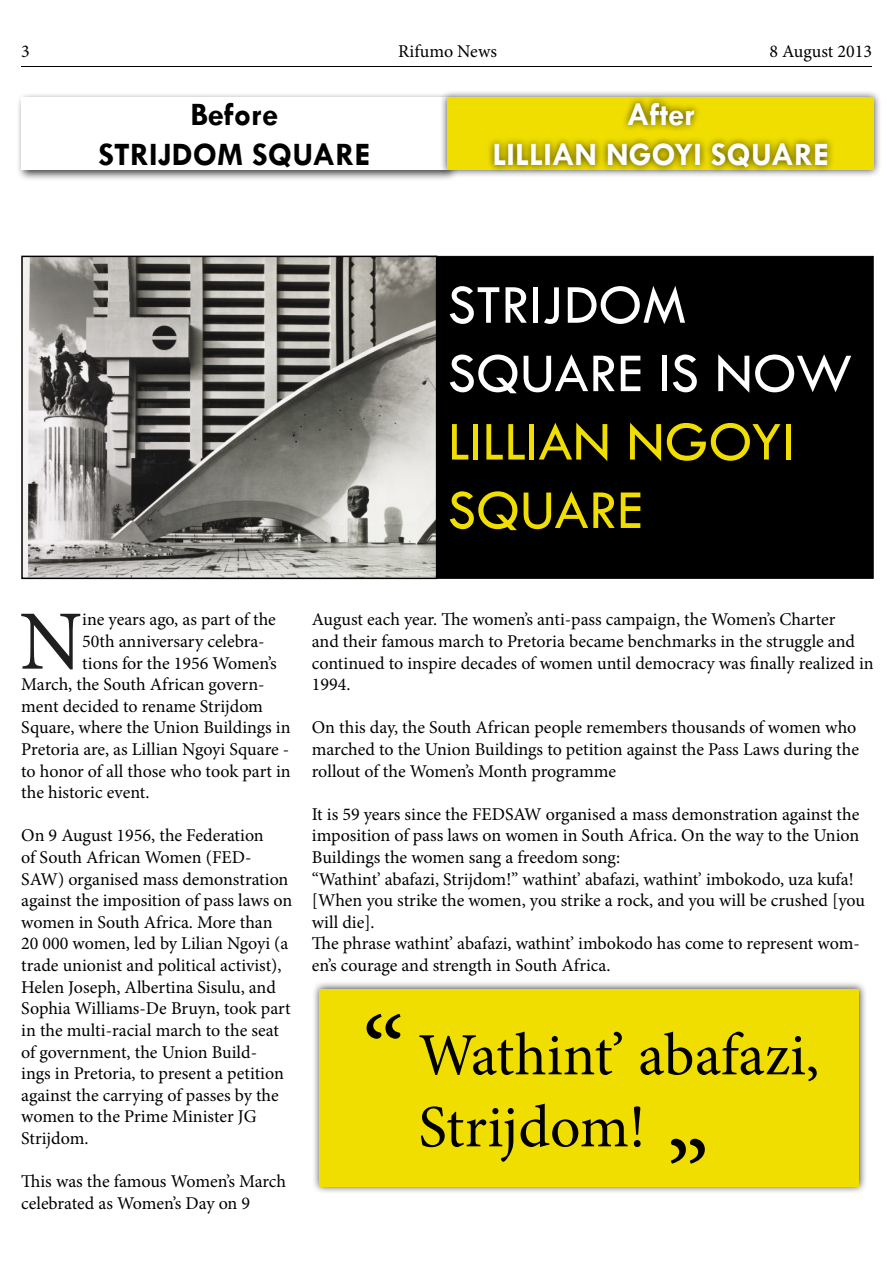
<style>
.page{position:relative;width:893px;height:1263px;background:#fff}
.page>*{position:absolute;margin:0;border:0;box-sizing:border-box;transform-origin:0 0}
.t1{font:108px "Minion Pro";color:#000}
.t2{font:84.45px "Minion Pro";color:#1f1f1f}
.t3{font:60px "Minion Pro";color:#000}
.t4{font:57px/68.4px "Tw Cen";color:#fff}
.t5{font:57px/68.4px "Tw Cen";color:#f0de00}
.t6{font:700 33px/39.6px "Tw Cen";color:#fff}
.t7{font:700 33px/39.6px "Tw Cen";color:#000;text-align:center}
.t8{font:18px/21.6px "Minion Pro";color:#000}
.s1{font-size:108px}
</style>
<div class="page">
<hr style="left:21px;top:67px;width:851px;height:1px;background:#000">
<div style="left:16px;top:93px;width:443px;height:88px;background:#000;opacity:.75"></div>
<div style="left:21px;top:98px;width:427px;height:72px;background:#fff"></div>
<div style="left:439px;top:90px;width:443px;height:88px;background:#000;opacity:.75"></div>
<div style="left:448px;top:98px;width:426px;height:72px;background:#f0de00"></div>
<div style="left:487px;top:95px;width:349px;height:79px;background:#000;opacity:.75"></div>
<div style="left:409px;top:256px;width:465px;height:323px;background:#000;border:1px solid #000"></div>
<img style="left:24px;top:259px;width:410px;height:317px">
<div style="left:21px;top:256px;width:416px;height:323px;border:2px solid #000"></div>
<div style="left:311px;top:980px;width:556px;height:214px;background:#000;opacity:.75"></div>
<div style="left:319px;top:989px;width:540px;height:197px;background:#f0de00"></div>
<p class="t8" style="left:21px;top:41px;width:10px">3</p>
<p class="t8" style="left:398px;top:41px;width:100px">Rifumo News</p>
<p class="t8" style="left:769px;top:41px;width:104px">8 August 2013</p>
<h3 class="t7" style="left:98px;top:94px;width:273px">BEFORE<br>STRIJDOM SQUARE</h3>
<h3 class="t6" style="left:492px;top:94px;width:255px;text-indent:134px">AFTER<br>LILLIAN NGOYI SQUARE</h3>
<h3 class="t4" style="left:448px;top:270px;width:407px">STRIJDOM<br>SQUARE IS NOW</h3>
<h3 class="t5" style="left:448px;top:407px;width:349px">LILLIAN NGOYI<br>SQUARE</h3>
<h2 class="t2" style="left:20px;top:585px;width:64px">N</h2>
<p class="t8" style="left:82px;top:609px;width:195px">ine years ago, as part of the</p>
<p class="t8" style="left:82px;top:631px;width:184px">50th anniversary celebra-</p>
<p class="t8" style="left:82px;top:652px;width:196px">tions for the 1956 Women’s</p>
<p class="t8" style="left:21px;top:674px;width:245px">March, the South African govern-</p>
<p class="t8" style="left:21px;top:695px;width:243px">ment decided to rename Strijdom</p>
<p class="t8" style="left:21px;top:717px;width:271px">Square, where the Union Buildings in</p>
<p class="t8" style="left:21px;top:739px;width:269px">Pretoria are, as Lillian Ngoyi Square -</p>
<p class="t8" style="left:21px;top:760px;width:271px">to honor of all those who took part in</p>
<p class="t8" style="left:21px;top:782px;width:130px">the historic event.</p>
<p class="t8" style="left:21px;top:825px;width:272px">On 9 August 1956, the Federation<br>of South African Women (FED-SAW) organised mass demonstration against the imposition of pass laws on women in South Africa. More than 20 000 women, led by Lilian Ngoyi (a trade unionist and political activist), Helen Joseph, Albertina Sisulu, and Sophia Williams-De Bruyn, took part in the multi-racial march to the seat of government, the Union Build-<br>ings in Pretoria, to present a petition against the carrying of passes by the women to the Prime Minister JG Strijdom.</p>
<p class="t8" style="left:21px;top:1171px;width:266px">This was the famous Women’s March celebrated as Women’s Day on 9</p>
<p class="t8" style="left:312px;top:609px;width:563px">August each year. The women’s anti-pass campaign, the Women’s Charter<br>and their famous march to Pretoria became benchmarks in the struggle and continued to inspire decades of women until democracy was finally realized in 1994.</p>
<p class="t8" style="left:312px;top:717px;width:549px">On this day, the South African people remembers thousands of women who marched to the Union Buildings to petition against the Pass Laws during the rollout of the Women’s Month programme</p>
<p class="t8" style="left:312px;top:803px;width:555px">It is 59 years since the FEDSAW organised a mass demonstration against the imposition of pass laws on women in South Africa. On the way to the Union Buildings the women sang a freedom song:<br>“Wathint’ abafazi, Strijdom!” wathint’ abafazi, wathint’ imbokodo, uza kufa! [When you strike the women, you strike a rock, and you will be crushed [you will die].<br>The phrase wathint’ abafazi, wathint’ imbokodo has come to represent wom&shy;en’s courage and strength in South Africa.</p>
<h3 class="t3" style="left:362px;top:1015px;width:459px"><span class="s1">“</span> Wathint’ abafazi,</h3>
<h3 class="t3" style="left:418px;top:1087px;width:229px">Strijdom!</h3>
<h1 class="t1" style="left:709px;top:1193px;width:44px;rotate:-180deg">“</h1>
</div>
